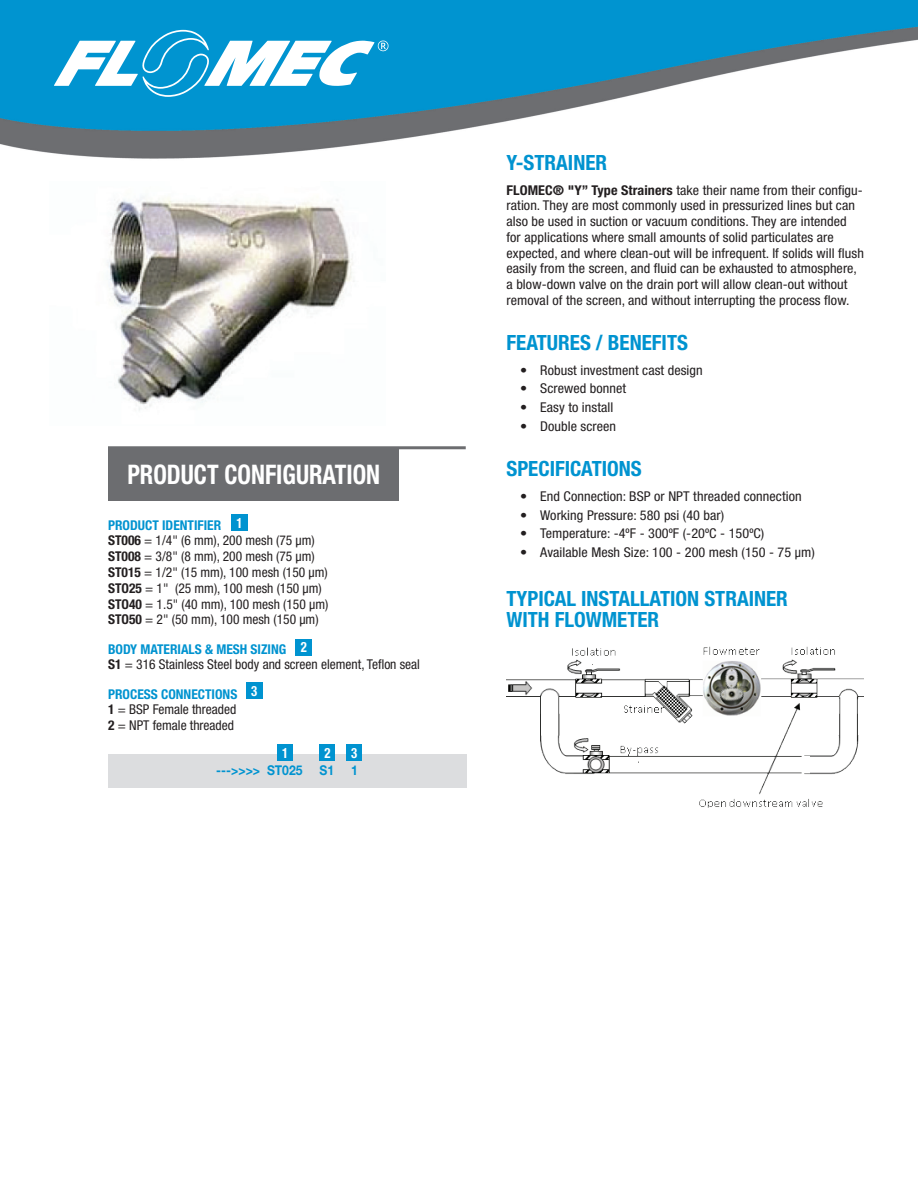
<style>
.page{position:relative;width:918px;height:1188px;background:#fff}
.page>*{position:absolute;margin:0;border:0;box-sizing:border-box;transform-origin:0 0}
.t1{font:700 condensed 27px "Helvetica Neue LT Std";color:#fff;scale:.9 1}
.t2{font:700 condensed 21px/21px "Helvetica Neue LT Std";color:#0093d0}
.t3{font:700 condensed 14.1px "Helvetica Neue LT Std";color:#fff;scale:.9 1}
.t4{font:condensed 13.5px/15.8px "Helvetica Neue LT Std";letter-spacing:.005em;color:#231f20;scale:1.05 1}
.t5{font:condensed 13.5px/15.8px "Helvetica Neue LT Std";letter-spacing:.005em;color:#231f20}
.t6{font:700 13.5px "Helvetica Neue LT Std";color:#0093d0;scale:.9 1}
.s1{font-weight:700;color:#0093d0}
.s2{font-weight:700}
</style>
<div class="page">
<img style="left:0;top:0;width:918px;height:788px">
<svg style="left:54px;top:30px;width:335px;height:67px"></svg>
<img style="left:49px;top:181px;width:336px;height:245px">
<hr style="left:108px;top:446px;width:358px;height:3px;background:#6c6d70">
<div style="left:109px;top:447px;width:290px;height:54px;background:#6c6d70"></div>
<div style="left:108px;top:754px;width:358px;height:34px;background:#dcdddf"></div>
<div style="left:277px;top:745px;width:16px;height:16px;background:#0093d0"></div>
<div style="left:320px;top:745px;width:15px;height:16px;background:#0093d0"></div>
<div style="left:346px;top:745px;width:16px;height:16px;background:#0093d0"></div>
<div style="left:232px;top:514px;width:16px;height:17px;background:#0093d0"></div>
<div style="left:296px;top:639px;width:16px;height:16px;background:#0093d0"></div>
<div style="left:246px;top:683px;width:16px;height:16px;background:#0093d0"></div>
<img style="left:507px;top:645px;width:357px;height:163px">
<h1 class="t1" style="left:127px;top:458px;width:282px">PRODUCT CONFIGURATION</h1>
<p class="t3" style="left:236px;top:514px;width:8px">1</p>
<p class="t5" style="left:108px;top:517px;width:222px"><span class="s1">PRODUCT IDENTIFIER<br></span><span class="s2">ST006</span> = 1/4" (6 mm), 200 mesh (75 μm)<br><span class="s2">ST008</span> = 3/8" (8 mm), 200 mesh (75 μm)<br><span class="s2">ST015</span> = 1/2" (15 mm), 100 mesh (150 μm)<br><span class="s2">STO25</span> = 1" (25 mm), 100 mesh (150 μm)<br><span class="s2">STO40</span> = 1.5" (40 mm), 100 mesh (150 μm)<br><span class="s2">STO50</span> = 2" (50 mm), 100 mesh (150 μm)</p>
<p class="t5" style="left:108px;top:641px;width:313px"><span class="s1">BODY MATERIALS &amp; MESH SIZING<br></span><span class="s2">S1</span> = 316 Stainless Steel body and screen element, Teflon seal</p>
<p class="t5" style="left:108px;top:686px;width:131px;text-align:justify"><span class="s1">PROCESS CONNECTIONS </span><span class="s2">1</span> = BSP Female threaded <span class="s2">2</span> = NPT female threaded</p>
<p class="t3" style="left:301px;top:639px;width:8px">2</p>
<p class="t3" style="left:251px;top:683px;width:8px">3</p>
<p class="t3" style="left:282px;top:744px;width:8px">1</p>
<p class="t3" style="left:324px;top:744px;width:8px">2</p>
<p class="t3" style="left:351px;top:744px;width:8px">3</p>
<p class="t6" style="left:216px;top:762px;width:97px">---&gt;&gt;&gt;&gt; ST025</p>
<p class="t6" style="left:319px;top:762px;width:18px">S1</p>
<p class="t6" style="left:351px;top:762px;width:9px">1</p>
<h2 class="t2" style="left:507px;top:152px;width:102px">Y-STRAINER</h2>
<p class="t4" style="left:507px;top:182px;width:342px"><span class="s2">FLOMEC® "Y” Type Strainers</span> take their name from their configu&shy;ration. They are most commonly used in pressurized lines but can also be used in suction or vacuum conditions. They are intended for applications where small amounts of solid particulates are expected, and where clean-out will be infrequent. If solids will flush easily from the screen, and fluid can be exhausted to atmosphere, a blow-down valve on the drain port will allow clean-out without removal of the screen, and without interrupting the process flow.</p>
<h2 class="t2" style="left:507px;top:332px;width:183px">FEATURES / BENEFITS</h2>
<p class="t4" style="left:520px;top:362px;width:176px">• Robust investment cast design</p>
<p class="t4" style="left:520px;top:381px;width:103px">• Screwed bonnet</p>
<p class="t4" style="left:520px;top:399px;width:90px">• Easy to install</p>
<p class="t4" style="left:520px;top:418px;width:93px">• Double screen</p>
<h2 class="t2" style="left:507px;top:458px;width:137px">SPECIFICATIONS</h2>
<p class="t4" style="left:520px;top:488px;width:270px">• End Connection: BSP or NPT threaded connection</p>
<p class="t4" style="left:520px;top:507px;width:196px">• Working Pressure: 580 psi (40 bar)</p>
<p class="t4" style="left:520px;top:526px;width:234px">• Temperature: -4oF - 300oF (-20oC - 150oC)</p>
<p class="t4" style="left:520px;top:544px;width:282px">• Available Mesh Size: 100 - 200 mesh (150 - 75 μm)</p>
<h2 class="t2" style="left:507px;top:588px;width:283px">TYPICAL INSTALLATION STRAINER<br>WITH FLOWMETER</h2>
</div>
